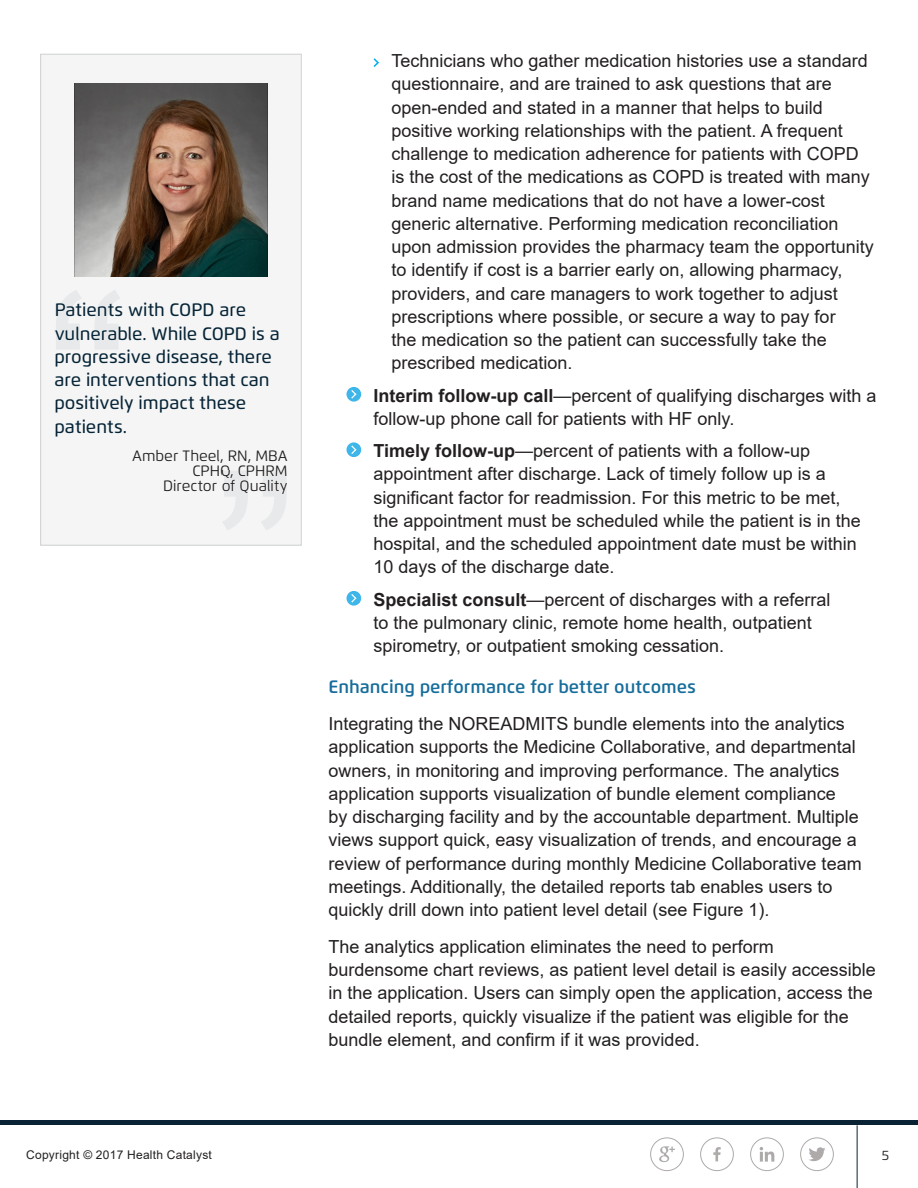
<style>
.page{position:relative;width:918px;height:1188px;background:#fff}
.page>*{position:absolute;margin:0;border:0;box-sizing:border-box;transform-origin:0 0}
.Body_Copy{font:18px/23.2px "Arial";color:#231f20}
.Level_2_bullets__add{font:18px/23.2px "Arial";color:#231f20}
.Bullets__add_graphic{font:18px/23.2px "Arial";color:#231f20}
.Quotation_body_copy{font:500 18px/23.2px "Flexo";color:#062437}
.Quotation_attributio{font:15px/15px "Flexo";color:#231f20;text-align:right}
.t1{font:13.5px "Flexo";color:#231f20}
.t2{font:12px "Arial";letter-spacing:.02em;color:#231f20}
.s1{font-weight:700}
.s2{font-family:"Flexo";font-weight:600;color:#176d9b}
</style>
<div class="page">
<svg style="left:659px;top:1146px;width:16px;height:16px"></svg>
<div style="left:650px;top:1137px;width:34px;height:34px;border:1px solid #aeaaa9;border-radius:50%"></div>
<hr style="left:857px;top:1125px;width:1px;height:63px;background:#062437">
<div style="left:0;top:1120px;width:918px;height:5px;background:#0a2334"></div>
<svg style="left:809px;top:1147px;width:17px;height:14px"></svg>
<div style="left:800px;top:1137px;width:34px;height:34px;border:1px solid #aeaaa9;border-radius:50%"></div>
<svg style="left:713px;top:1147px;width:8px;height:14px"></svg>
<div style="left:700px;top:1137px;width:34px;height:34px;border:1px solid #aeaaa9;border-radius:50%"></div>
<svg style="left:760px;top:1147px;width:14px;height:15px"></svg>
<div style="left:750px;top:1137px;width:34px;height:34px;border:1px solid #aeaaa9;border-radius:50%"></div>
<svg style="left:373px;top:58px;width:6px;height:9px"></svg>
<svg style="left:346px;top:387px;width:15px;height:15px"></svg>
<svg style="left:350px;top:389px;width:8px;height:11px"></svg>
<svg style="left:346px;top:442px;width:15px;height:15px"></svg>
<svg style="left:350px;top:444px;width:8px;height:11px"></svg>
<svg style="left:346px;top:591px;width:15px;height:15px"></svg>
<svg style="left:350px;top:593px;width:8px;height:11px"></svg>
<div style="left:41px;top:54px;width:260px;height:491px;background:#f4f5f4"></div>
<div style="left:40px;top:54px;width:262px;height:491px;border:1px solid #cfd0d2"></div>
<svg style="left:56px;top:290px;width:64px;height:59px"></svg>
<svg style="left:223px;top:471px;width:63px;height:59px"></svg>
<img style="left:75px;top:83px;width:192px;height:193px">
<p class="Quotation_body_copy" style="left:54px;top:298px;width:227px">Patients with COPD are vulnerable. While COPD is a progressive disease, there are interventions that can positively impact these patients.</p>
<p class="Quotation_attributio" style="left:132px;top:448px;width:157px">Amber Theel, RN, MBA<br>CPHQ, CPHRM<br>Director of Quality</p>
<p class="Level_2_bullets__add" style="left:391px;top:49px;width:484px">Technicians who gather medication histories use a standard questionnaire, and are trained to ask questions that are open-ended and stated in a manner that helps to build positive working relationships with the patient. A frequent challenge to medication adherence for patients with COPD is the cost of the medications as COPD is treated with many brand name medications that do not have a lower-cost generic alternative. Performing medication reconciliation upon admission provides the pharmacy team the opportunity to identify if cost is a barrier early on, allowing pharmacy, providers, and care managers to work together to adjust prescriptions where possible, or secure a way to pay for<br>the medication so the patient can successfully take the prescribed medication.</p>
<p class="Bullets__add_graphic" style="left:374px;top:384px;width:505px"><span class="s1">Interim follow-up call</span>—percent of qualifying discharges with a follow-up phone call for patients with HF only.</p>
<p class="Bullets__add_graphic" style="left:374px;top:439px;width:489px"><span class="s1">Timely follow-up</span>—percent of patients with a follow-up appointment after discharge. Lack of timely follow up is a significant factor for readmission. For this metric to be met, the appointment must be scheduled while the patient is in the hospital, and the scheduled appointment date must be within 10 days of the discharge date.</p>
<p class="Bullets__add_graphic" style="left:374px;top:588px;width:459px"><span class="s1">Specialist consult</span>—percent of discharges with a referral to the pulmonary clinic, remote home health, outpatient spirometry, or outpatient smoking cessation.</p>
<p class="Body_Copy" style="left:328px;top:669px;width:518px;line-height:36.8px"><span class="s2">Enhancing performance for better outcomes<br></span>Integrating the NOREADMITS bundle elements into the analytics</p>
<p class="Body_Copy" style="left:328px;top:735px;width:535px">application supports the Medicine Collaborative, and departmental owners, in monitoring and improving performance. The analytics application supports visualization of bundle element compliance<br>by discharging facility and by the accountable department. Multiple views support quick, easy visualization of trends, and encourage a review of performance during monthly Medicine Collaborative team meetings. Additionally, the detailed reports tab enables users to quickly drill down into patient level detail (see Figure 1).</p>
<p class="Body_Copy" style="left:328px;top:935px;width:549px">The analytics application eliminates the need to perform burdensome chart reviews, as patient level detail is easily accessible in the application. Users can simply open the application, access the detailed reports, quickly visualize if the patient was eligible for the bundle element, and confirm if it was provided.</p>
<p class="t2" style="left:26px;top:1146px;width:187px">Copyright © 2017 Health Catalyst</p>
<p class="t1" style="left:882px;top:1147px;width:9px">5</p>
</div>
